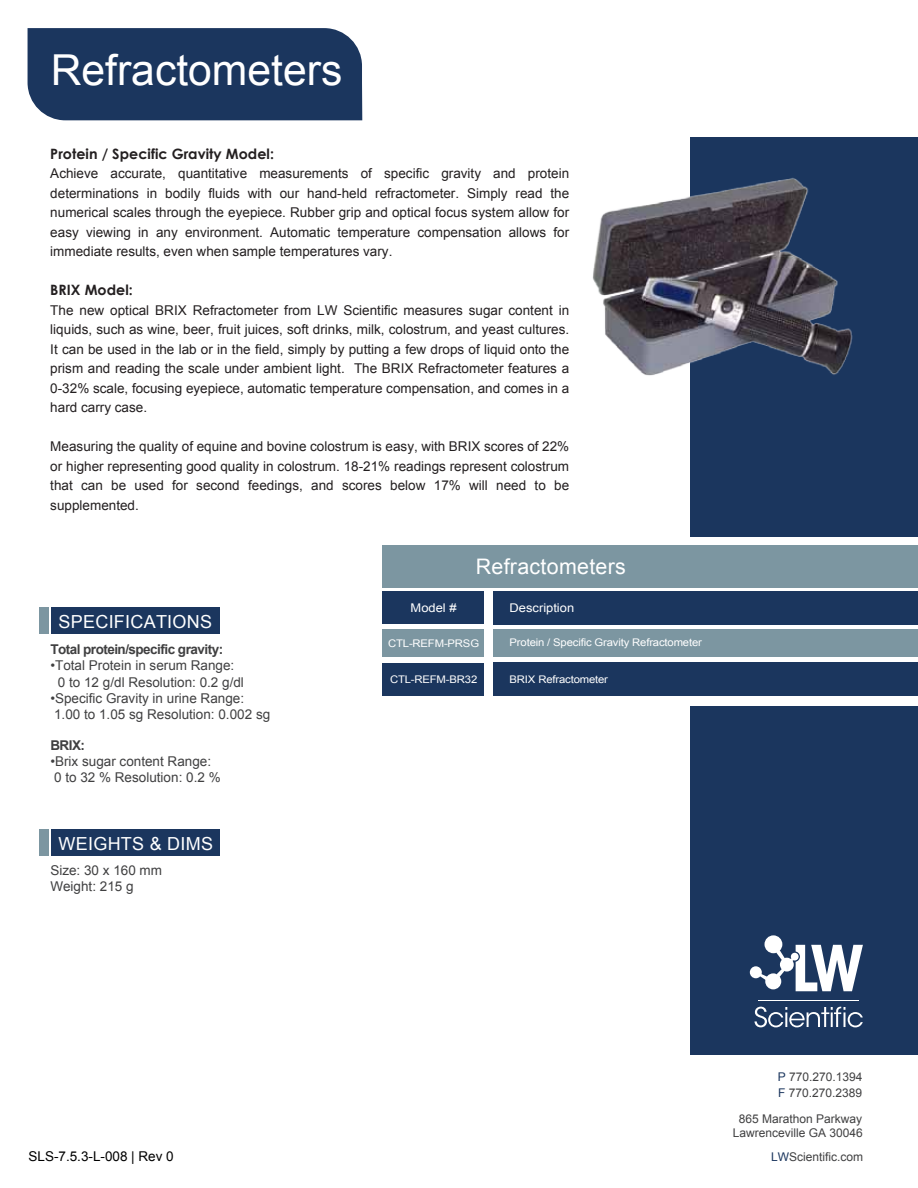
<style>
.page{position:relative;width:918px;height:1188px;background:#fff}
.page>*{position:absolute;margin:0;border:0;box-sizing:border-box;transform-origin:0 0}
.t1{font:42.6px "Arial";color:#fff}
.t2{font:21.45px "Arial";letter-spacing:.015em;color:#fff}
.t3{font:18px "Arial";letter-spacing:.015em;color:#fff}
.t4{font:700 14.25px "Century Gothic";letter-spacing:.005em;color:#231f20}
.t5{font:13.5px/19.5px "Arial";color:#231f20;text-align:justify}
.t6{font:13.5px/16.2px "Arial";color:#404041}
.t7{font:700 13.5px "Arial";letter-spacing:-.04em;color:#404041}
.t8{font:13.5px "Arial";color:#000}
.t9{font:12px/16.5px "Arial";color:#404041}
.t10{font:12px "Arial";color:#fff;scale:1.08 1}
.t11{font:10.5px "Arial";letter-spacing:-.015em;color:#fff;scale:1.08 1}
.s1{color:#1b365e}
</style>
<div class="page">
<div style="left:690px;top:706px;width:228px;height:348px;background:#1b365e"></div>
<div style="left:690px;top:137px;width:228px;height:400px;background:#1b365e"></div>
<div style="left:493px;top:591px;width:425px;height:33px;background:#1b365e"></div>
<div style="left:382px;top:591px;width:102px;height:33px;background:#1b365e"></div>
<svg style="left:755px;top:1007px;width:108px;height:20px"></svg>
<hr style="left:759px;top:1000px;width:100px;height:1px;background:#fff">
<svg style="left:749px;top:935px;width:114px;height:56px"></svg>
<div style="left:382px;top:546px;width:536px;height:42px;background:#7c96a1"></div>
<div style="left:28px;top:28px;width:334px;height:92px;background:#1b365e"></div>
<div style="left:493px;top:630px;width:425px;height:27px;background:#7c96a1"></div>
<div style="left:382px;top:630px;width:102px;height:27px;background:#7c96a1"></div>
<div style="left:51px;top:607px;width:168px;height:27px;background:#1b365e"></div>
<div style="left:39px;top:607px;width:9px;height:27px;background:#7c96a1"></div>
<div style="left:493px;top:663px;width:425px;height:33px;background:#1b365e"></div>
<div style="left:382px;top:663px;width:102px;height:33px;background:#1b365e"></div>
<img style="left:592px;top:178px;width:261px;height:198px">
<div style="left:51px;top:829px;width:168px;height:27px;background:#1b365e"></div>
<div style="left:39px;top:829px;width:9px;height:27px;background:#7c96a1"></div>
<h1 class="t1" style="left:51px;top:43px;width:293px">Refractometers</h1>
<p class="t4" style="left:50px;top:145px;width:225px">Protein / Specific Gravity Model:</p>
<p class="t5" style="left:50px;top:164px;width:520px">Achieve accurate, quantitative measurements of specific gravity and protein determinations in bodily fluids with our hand-held refractometer. Simply read the numerical scales through the eyepiece. Rubber grip and optical focus system allow for easy viewing in any environment. Automatic temperature compensation allows for immediate results, even when sample temperatures vary.</p>
<p class="t4" style="left:50px;top:281px;width:84px">BRIX Model:</p>
<p class="t5" style="left:50px;top:301px;width:520px">The new optical BRIX Refractometer from LW Scientific measures sugar content in liquids, such as wine, beer, fruit juices, soft drinks, milk, colostrum, and yeast cultures.<br>It can be used in the lab or in the field, simply by putting a few drops of liquid onto the prism and reading the scale under ambient light. The BRIX Refractometer features a 0-32% scale, focusing eyepiece, automatic temperature compensation, and comes in a hard carry case.</p>
<p class="t5" style="left:50px;top:437px;width:520px">Measuring the quality of equine and bovine colostrum is easy, with BRIX scores of 22% or higher representing good quality in colostrum. 18-21% readings represent colostrum that can be used for second feedings, and scores below 17% will need to be supplemented.</p>
<h3 class="t3" style="left:59px;top:609px;width:155px">SPECIFICATIONS</h3>
<p class="t7" style="left:50px;top:640px;width:174px">Total protein/specific gravity:</p>
<p class="t6" style="left:58px;top:658px;width:188px;text-indent:-8px">•Total Protein in serum Range:<br>0 to 12 g/dl Resolution: 0.2 g/dl</p>
<p class="t6" style="left:50px;top:690px;width:221px">•Specific Gravity in urine Range:<br>1.00 to 1.05 sg Resolution: 0.002 sg</p>
<p class="t7" style="left:50px;top:736px;width:36px">BRIX:</p>
<p class="t6" style="left:50px;top:753px;width:172px">•Brix sugar content Range:<br>0 to 32 % Resolution: 0.2 %</p>
<h3 class="t3" style="left:59px;top:831px;width:156px">WEIGHTS &amp; DIMS</h3>
<p class="t6" style="left:50px;top:862px;width:113px">Size: 30 x 160 mm<br>Weight: 215 g</p>
<h2 class="t2" style="left:476px;top:553px;width:152px">Refractometers</h2>
<p class="t10" style="left:411px;top:599px;width:44px">Model #</p>
<p class="t10" style="left:510px;top:599px;width:61px">Description</p>
<p class="t11" style="left:388px;top:637px;width:86px">CTL-REFM-PRSG</p>
<p class="t11" style="left:510px;top:636px;width:180px">Protein / Specific Gravity Refractometer</p>
<p class="t11" style="left:390px;top:672px;width:82px">CTL-REFM-BR32</p>
<p class="t11" style="left:510px;top:672px;width:93px">BRIX Refractometer</p>
<p class="t8" style="left:28px;top:1147px;width:147px">SLS-7.5.3-L-008 | Rev 0</p>
<p class="t9" style="left:778px;top:1068px;width:86px"><span class="s1">P</span> 770.270.1394<br><span class="s1">F</span> 770.270.2389</p>
<p class="t9" style="left:733px;top:1111px;width:132px;line-height:14.4px;text-align:center">865 Marathon Parkway<br>Lawrenceville GA 30046</p>
<p class="t9" style="left:771px;top:1148px;width:94px"><span class="s1">LW</span>Scientific.com</p>
</div>
